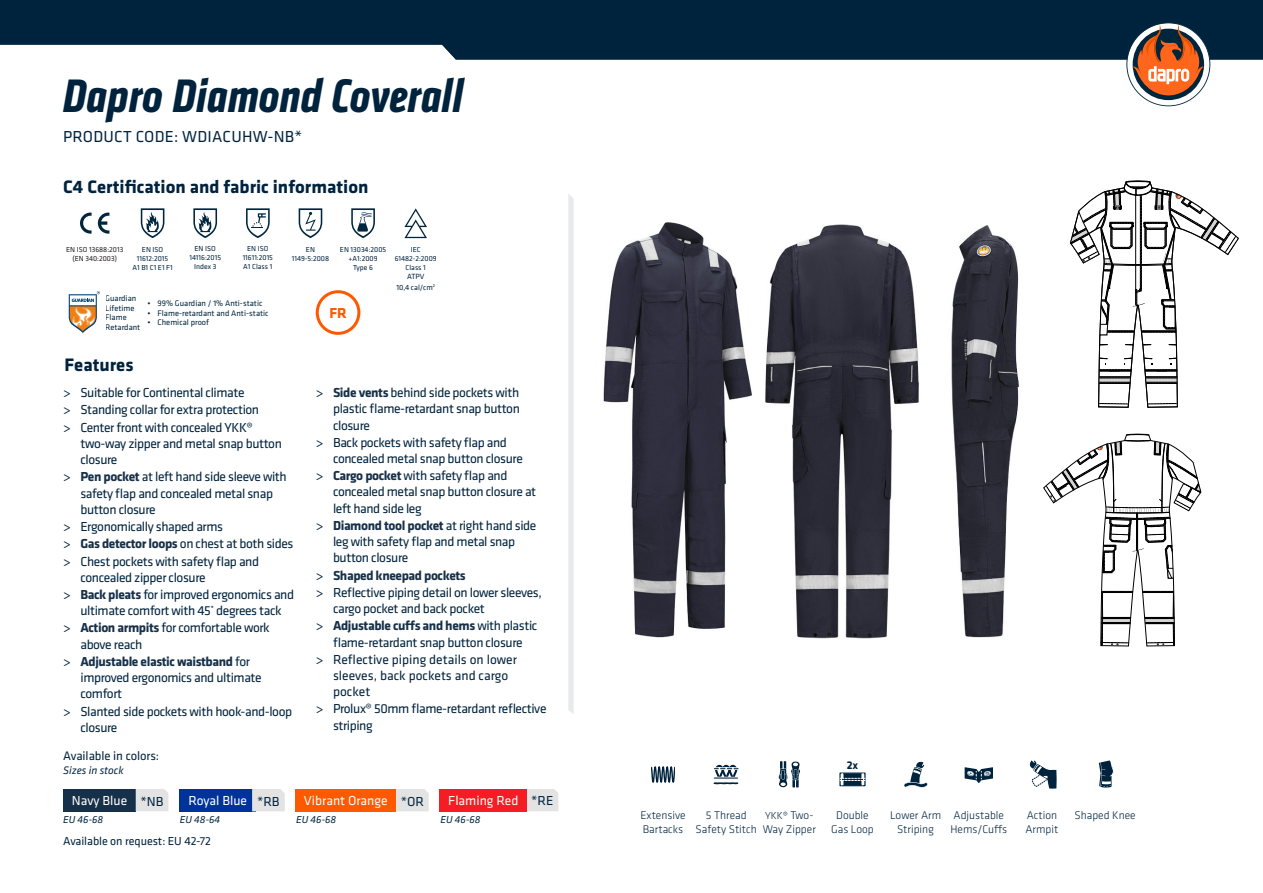
<style>
.page{position:relative;width:1263px;height:893px;background:#fff}
.page>*{position:absolute;margin:0;border:0;box-sizing:border-box;transform-origin:0 0}
.t1{font:italic 700 48.75px "Klavika Condensed";letter-spacing:.01em;color:#00233d}
.t2{font:700 18.75px "Klavika";color:#00233d}
.t3{font:16.5px "Klavika";letter-spacing:.015em;color:#00233d}
.t4{font:700 15px "Klavika";color:#ff5900}
.t5{font:13.5px "Klavika";letter-spacing:-.03em;color:#00233d}
.t6{font:700 13.5px "Klavika";letter-spacing:-.03em;color:#173049}
.t7{font:13.5px "Klavika";color:#00233d}
.t8{font:13.5px "Klavika";color:#fff}
.t9{font:12.75px "Klavika";letter-spacing:-.005em;color:#00233d}
.t10{font:12px "Klavika";letter-spacing:-.005em;color:#00233d}
.t11{font:300 11.55px/14.9px "Klavika";color:#00233d}
.t12{font:700 11.55px "Klavika";color:#00233d}
.t13{font:italic 11.25px "Klavika";letter-spacing:-.005em;color:#00233d}
.t14{font:italic 10.5px "Klavika";letter-spacing:-.005em;color:#00233d}
.t15{font:300 10.5px "Klavika";color:#00233d}
.t16{font:8.4px/9.6px "Klavika";color:#00263e}
.t17{font:7.8px/10.5px "Klavika";color:#00233d;text-align:center}
.t18{font:7.5px/9px "Klavika";color:#00233d;text-align:center}
.t19{font:7.5px/9px "Klavika";color:#231f20;text-align:center}
.s1{font-weight:700;color:#173049}
.s2{font-weight:400;color:#00233d}
.s3{color:#00233d}
.s4{font-size:11.55px}
</style>
<div class="page">
<svg style="left:0;top:0;width:1263px;height:60px;background:#18374f"></svg>
<svg style="left:568px;top:194px;width:6px;height:520px"></svg>
<svg style="left:651px;top:766px;width:24px;height:17px"></svg>
<svg style="left:713px;top:764px;width:26px;height:21px"></svg>
<svg style="left:1126px;top:22px;width:84px;height:84px"></svg>
<svg style="left:1029px;top:760px;width:28px;height:29px"></svg>
<svg style="left:904px;top:761px;width:24px;height:27px"></svg>
<svg style="left:68px;top:291px;width:32px;height:42px"></svg>
<svg style="left:964px;top:767px;width:29px;height:16px"></svg>
<div style="left:316px;top:290px;width:44px;height:45px;border:3px solid #ff5900;border-radius:50%"></div>
<svg style="left:1098px;top:760px;width:16px;height:28px"></svg>
<div style="left:63px;top:789px;width:73px;height:22px;background:#173049"></div>
<svg style="left:136px;top:789px;width:32px;height:22px"></svg>
<div style="left:180px;top:789px;width:76px;height:22px;background:#039"></div>
<svg style="left:252px;top:789px;width:33px;height:22px"></svg>
<svg style="left:396px;top:789px;width:33px;height:22px"></svg>
<div style="left:295px;top:789px;width:101px;height:22px;background:#ff5900"></div>
<svg style="left:527px;top:789px;width:31px;height:22px"></svg>
<div style="left:440px;top:789px;width:87px;height:22px;background:#f61c24"></div>
<svg style="left:839px;top:772px;width:26px;height:15px"></svg>
<svg style="left:778px;top:761px;width:22px;height:27px"></svg>
<img style="left:603px;top:222px;width:316px;height:417px">
<svg style="left:1043px;top:434px;width:158px;height:212px"></svg>
<svg style="left:1070px;top:180px;width:169px;height:228px"></svg>
<img style="left:951px;top:225px;width:68px;height:413px">
<svg style="left:246px;top:208px;width:24px;height:30px"></svg>
<svg style="left:299px;top:208px;width:23px;height:30px"></svg>
<svg style="left:193px;top:208px;width:24px;height:30px"></svg>
<svg style="left:404px;top:208px;width:23px;height:30px"></svg>
<svg style="left:351px;top:208px;width:24px;height:30px"></svg>
<svg style="left:141px;top:208px;width:23px;height:30px"></svg>
<svg style="left:80px;top:213px;width:12px;height:21px"></svg>
<svg style="left:98px;top:213px;width:11px;height:21px"></svg>
<h1 class="t1" style="left:63px;top:64px;width:401px">Dapro Diamond Coverall</h1>
<p class="t3" style="left:63px;top:128px;width:241px">PRODUCT CODE: WDIACUHW-NB*</p>
<h2 class="t2" style="left:63px;top:177px;width:307px">C4 Certification and fabric information</h2>
<p class="t19" style="left:66px;top:245px;width:59px">EN ISO 13688:2013 (EN 340:2003)</p>
<p class="t18" style="left:132px;top:245px;width:42px">EN ISO<br>11612:2015<br>A1 B1 C1 E1 F1</p>
<p class="t18" style="left:189px;top:244px;width:33px">EN ISO<br>14116:2015<br>Index 3</p>
<p class="t18" style="left:395px;top:245px;width:43px">IEC<br>61482-2:2009<br>Class 1</p>
<p class="t18" style="left:243px;top:244px;width:32px">EN ISO<br>11611:2015<br>A1 Class 1</p>
<p class="t18" style="left:292px;top:245px;width:39px">EN<br>1149-5:2008</p>
<p class="t18" style="left:340px;top:245px;width:48px">EN 13034:2005 +A1:2009<br>Type 6</p>
<p class="t17" style="left:396px;top:272px;width:40px">ATPV<br>10,4 cal/cm<sup>2</sup></p>
<p class="t16" style="left:105px;top:294px;width:37px">Guardian<br>Lifetime<br>Flame<br>Retardant</p>
<p class="t16" style="left:147px;top:299px;width:117px">• 99% Guardian / 1% Anti-static</p>
<p class="t16" style="left:147px;top:308px;width:123px">• Flame-retardant and Anti-static</p>
<p class="t16" style="left:147px;top:318px;width:63px">• Chemical proof</p>
<h2 class="t2" style="left:65px;top:355px;width:70px">Features</h2>
<p class="t5" style="left:63px;top:385px;width:183px">&gt; Suitable for Continental climate</p>
<p class="t5" style="left:63px;top:402px;width:198px">&gt; Standing collar for extra protection</p>
<p class="t5" style="left:63px;top:420px;width:191px">&gt; Center front with concealed YKK®</p>
<p class="t5" style="left:80px;top:436px;width:203px">two-way zipper and metal snap button</p>
<p class="t5" style="left:80px;top:452px;width:39px">closure</p>
<p class="t5" style="left:63px;top:469px;width:225px">&gt; <span class="s1">Pen pocket</span> at left hand side sleeve with</p>
<p class="t5" style="left:80px;top:486px;width:194px">safety flap and concealed metal snap</p>
<p class="t5" style="left:80px;top:502px;width:77px">button closure</p>
<p class="t5" style="left:63px;top:519px;width:161px">&gt; Ergonomically shaped arms</p>
<p class="t5" style="left:63px;top:536px;width:232px">&gt; <span class="s1">Gas detector loops</span> on chest at both sides</p>
<p class="t5" style="left:63px;top:554px;width:198px">&gt; Chest pockets with safety flap and</p>
<p class="t5" style="left:80px;top:570px;width:127px">concealed zipper closure</p>
<p class="t5" style="left:63px;top:587px;width:232px">&gt; <span class="s1">Back pleats</span> for improved ergonomics and</p>
<p class="t5" style="left:80px;top:603px;width:203px">ultimate comfort with 45˚ degrees tack</p>
<p class="t5" style="left:63px;top:621px;width:208px">&gt; <span class="s1">Action armpits</span> for comfortable work</p>
<p class="t5" style="left:80px;top:637px;width:63px">above reach</p>
<p class="t6" style="left:63px;top:654px;width:188px"><span class="s2">&gt;</span> Adjustable elastic waistband <span class="s2">for</span></p>
<p class="t5" style="left:80px;top:670px;width:183px">improved ergonomics and ultimate</p>
<p class="t5" style="left:80px;top:686px;width:43px">comfort</p>
<p class="t5" style="left:63px;top:704px;width:230px">&gt; Slanted side pockets with hook-and-loop</p>
<p class="t5" style="left:80px;top:720px;width:39px">closure</p>
<p class="t9" style="left:63px;top:749px;width:98px">Available in colors:</p>
<p class="t13" style="left:63px;top:764px;width:62px">Sizes in stock</p>
<p class="t4" style="left:329px;top:305px;width:19px">FR</p>
<p class="t5" style="left:316px;top:385px;width:205px">&gt; <span class="s1">Side vents</span> behind side pockets with</p>
<p class="t5" style="left:333px;top:401px;width:188px">plastic flame-retardant snap button</p>
<p class="t5" style="left:333px;top:418px;width:39px">closure</p>
<p class="t5" style="left:316px;top:435px;width:193px">&gt; Back pockets with safety flap and</p>
<p class="t5" style="left:333px;top:451px;width:191px">concealed metal snap button closure</p>
<p class="t5" style="left:316px;top:468px;width:193px">&gt; <span class="s1">Cargo pocket</span> with safety flap and</p>
<p class="t5" style="left:333px;top:485px;width:205px">concealed metal snap button closure at</p>
<p class="t5" style="left:333px;top:501px;width:90px">left hand side leg</p>
<p class="t6" style="left:316px;top:518px;width:222px"><span class="s2">&gt;</span> Diamond tool pocket <span class="s2">at right hand side</span></p>
<p class="t5" style="left:333px;top:534px;width:184px">leg with safety flap and metal snap</p>
<p class="t5" style="left:333px;top:550px;width:77px">button closure</p>
<p class="t6" style="left:316px;top:568px;width:152px"><span class="s2">&gt;</span> Shaped kneepad pockets</p>
<p class="t5" style="left:316px;top:585px;width:228px">&gt; Reflective piping detail on lower sleeves,</p>
<p class="t5" style="left:333px;top:601px;width:153px">cargo pocket and back pocket</p>
<p class="t6" style="left:316px;top:618px;width:223px"><span class="s2">&gt;</span> Adjustable cuffs and hems <span class="s2">with plastic</span></p>
<p class="t5" style="left:333px;top:635px;width:191px">flame-retardant snap button closure</p>
<p class="t7" style="left:316px;top:652px;width:203px">&gt; Reflective piping details on lower</p>
<p class="t7" style="left:333px;top:668px;width:177px">sleeves, back pockets and cargo</p>
<p class="t5" style="left:333px;top:684px;width:39px">pocket</p>
<p class="t5" style="left:316px;top:702px;width:232px">&gt; Prolux® 50mm flame-retardant reflective</p>
<p class="t5" style="left:333px;top:718px;width:41px">striping</p>
<p class="t8" style="left:72px;top:793px;width:93px">Navy Blue <span class="s3">*NB</span></p>
<p class="t8" style="left:188px;top:793px;width:93px">Royal Blue <span class="s3">*RB</span></p>
<p class="t8" style="left:304px;top:793px;width:122px">Vibrant Orange <span class="s3">*OR</span></p>
<p class="t8" style="left:448px;top:793px;width:107px">Flaming Red <span class="s3">*RE</span></p>
<p class="t14" style="left:63px;top:813px;width:41px">EU 46-68</p>
<p class="t14" style="left:180px;top:813px;width:42px">EU 48-64</p>
<p class="t14" style="left:296px;top:813px;width:41px">EU 46-68</p>
<p class="t14" style="left:440px;top:813px;width:41px">EU 46-68</p>
<p class="t10" style="left:63px;top:834px;width:149px">Available on request: EU 42-72</p>
<p class="t12" style="left:847px;top:759px;width:13px">2x</p>
<p class="t11" style="left:640px;top:807px;width:47px">Extensive<br>Bartacks</p>
<p class="t11" style="left:696px;top:807px;width:63px;text-align:center">5 Thread<br>Safety Stitch</p>
<p class="t11" style="left:1025px;top:807px;width:34px">Action<br>Armpit</p>
<p class="t11" style="left:831px;top:807px;width:44px;text-align:center">Double<br>Gas Loop</p>
<p class="t11" style="left:950px;top:807px;width:58px">Adjustable<br>Hems/Cuffs</p>
<p class="t15" style="left:765px;top:809px;width:50px">YKK® <span class="s4">Two-</span></p>
<p class="t11" style="left:763px;top:822px;width:55px">Way Zipper</p>
<p class="t11" style="left:890px;top:807px;width:53px;text-align:center">Lower Arm<br>Striping</p>
<p class="t11" style="left:1074px;top:807px;width:63px">Shaped Knee</p>
</div>
